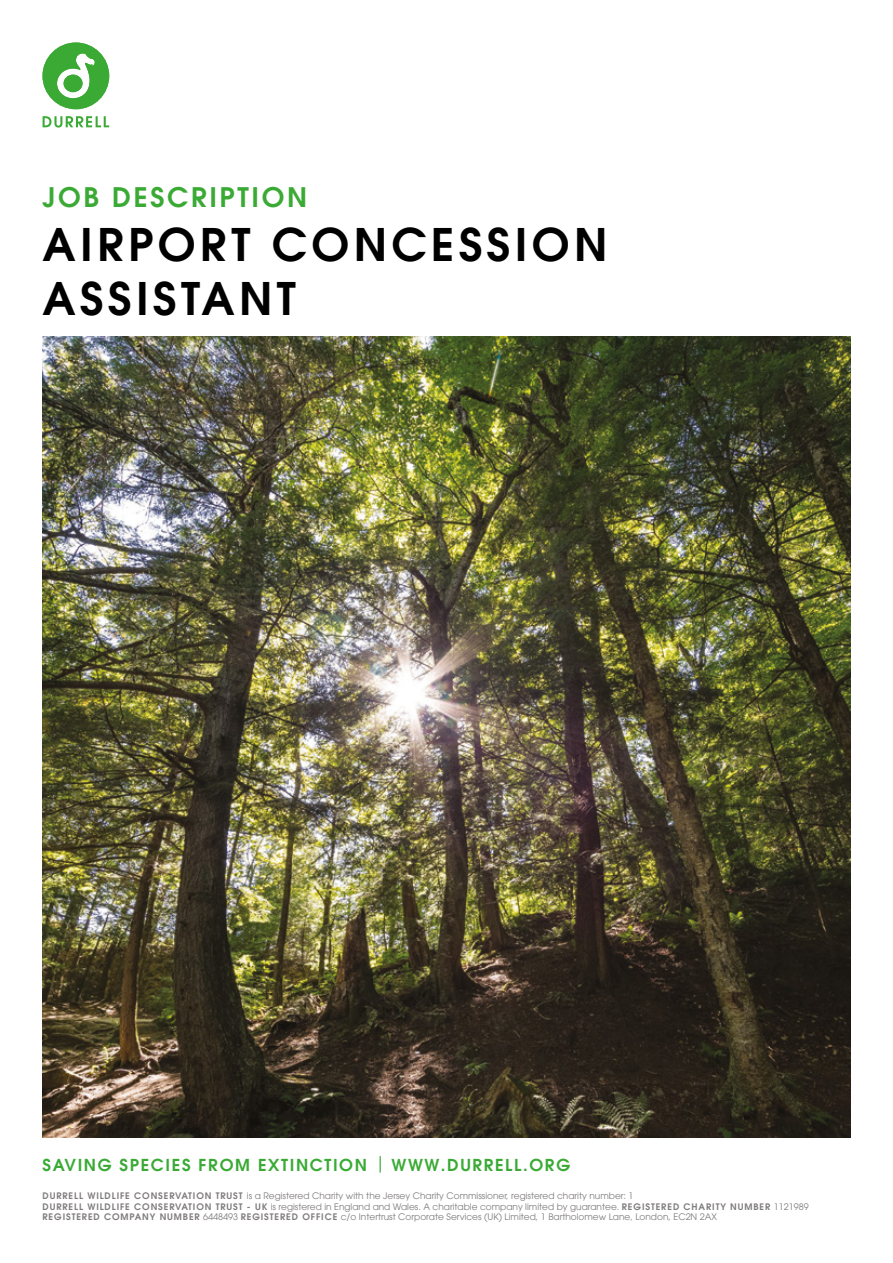
<style>
.page{position:relative;width:893px;height:1263px;background:#fff}
.page>*{position:absolute;margin:0;border:0;box-sizing:border-box;transform-origin:0 0}
.t1{font:45px/54px "Avant Garde Gothic ITCW01 Dm";letter-spacing:.1em;color:#000}
.t2{font:27px "Avant Garde Gothic ITCW01 Dm";letter-spacing:.1em;color:#3aaa35}
.t3{font:16.5px "Avant Garde Gothic ITCW01 Dm";letter-spacing:.1em;color:#3aaa35}
.t4{font:9px/10.8px "Avant Garde Gothic ITCW01 Bk";color:#7f7b7d}
.s1{font-family:"Avant Garde Gothic ITCW01 Bk"}
.s2{font-family:"Avant Garde Gothic ITCW01 Dm"}
</style>
<div class="page">
<svg style="left:43px;top:43px;width:66px;height:66px"></svg>
<svg style="left:43px;top:116px;width:66px;height:12px"></svg>
<img style="left:43px;top:336px;width:807px;height:801px">
<h2 class="t2" style="left:43px;top:179px;width:266px">JOB DESCRIPTION</h2>
<h1 class="t1" style="left:43px;top:217px;width:567px">AIRPORT CONCESSION<br>ASSISTANT</h1>
<h3 class="t3" style="left:43px;top:1154px;width:529px">SAVING SPECIES FROM EXTINCTION <span class="s1">|</span> WWW.DURRELL.ORG</h3>
<p class="t4" style="left:43px;top:1190px;width:768px"><span class="s2">DURRELL WILDLIFE CONSERVATION TRUST</span> is a Registered Charity with the Jersey Charity Commissioner, registered charity number: 1<br><span class="s2">DURRELL WILDLIFE CONSERVATION TRUST - UK</span> is registered in England and Wales. A charitable company limited by guarantee. <span class="s2">REGISTERED CHARITY NUMBER</span> 1121989<br><span class="s2">REGISTERED COMPANY NUMBER</span> 6448493 <span class="s2">REGISTERED OFFICE</span> c/o Intertrust Corporate Services (UK) Limited, 1 Bartholomew Lane, London, EC2N 2AX</p>
</div>
